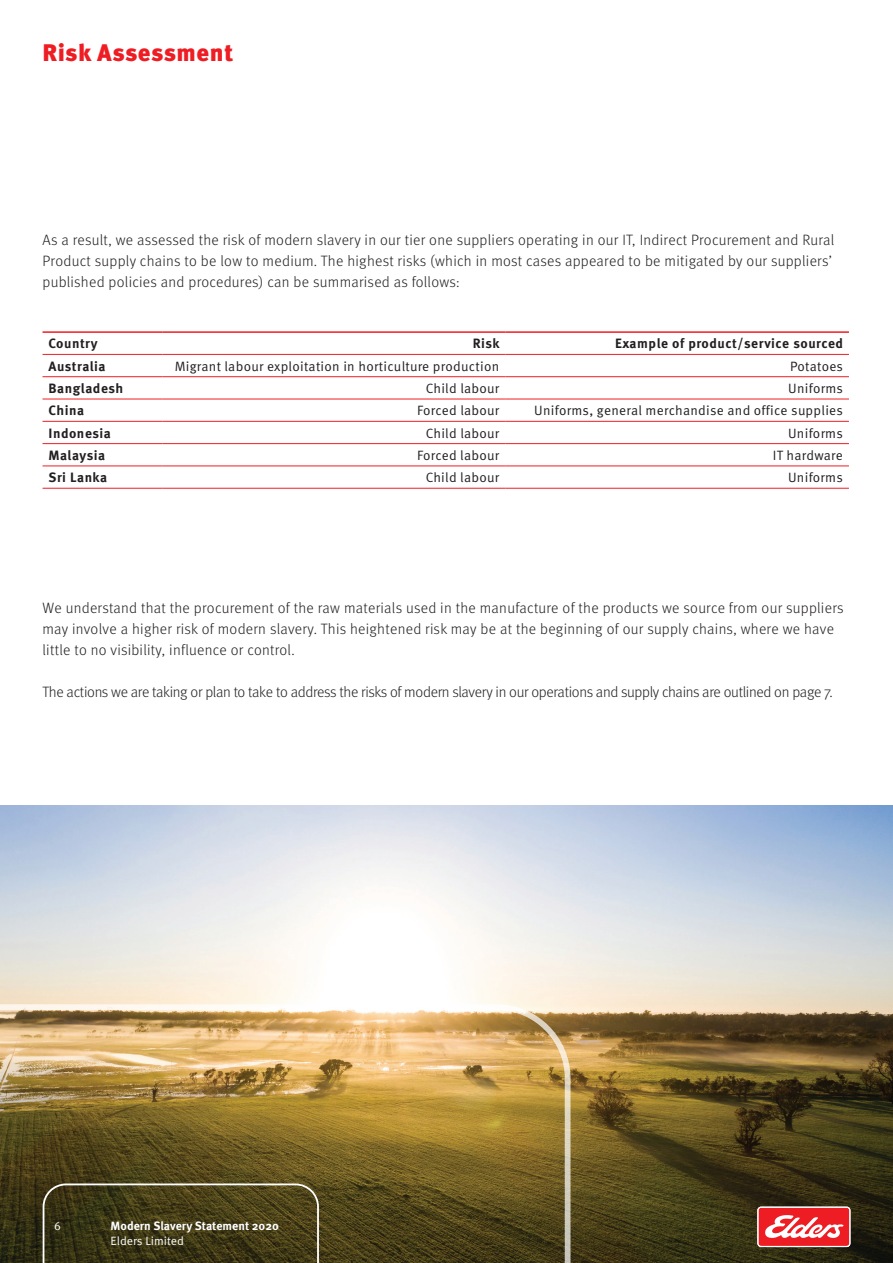
<style>
.page{position:relative;width:893px;height:1263px;background:#fff}
.page>*{position:absolute;margin:0;border:0;box-sizing:border-box;transform-origin:0 0}
.t1{font:900 24px "Meta Pro";letter-spacing:.015em;color:#ee1d23}
.t2{font:300 15px/21px "Meta Pro";letter-spacing:.015em;color:#231f20}
.t3{font:300 15px "Meta Pro";letter-spacing:-.02em;color:#231f20}
.t4{font:13.5px "Meta Pro Norm";letter-spacing:.02em;color:#231f20}
.t5{font:700 13.5px "Meta Pro";letter-spacing:.04em;color:#231f20}
.t6{font:700 12px "Meta Pro";color:#fff}
.t7{font:12px "Meta Pro Norm";color:#fff}
</style>
<div class="page">
<hr style="left:43px;top:376px;width:119px;height:1px;background:#ee1d23">
<hr style="left:162px;top:376px;width:343px;height:1px;background:#ee1d23">
<hr style="left:505px;top:376px;width:344px;height:1px;background:#ee1d23">
<hr style="left:43px;top:399px;width:119px;height:1px;background:#ee1d23">
<hr style="left:162px;top:399px;width:343px;height:1px;background:#ee1d23">
<hr style="left:505px;top:399px;width:344px;height:1px;background:#ee1d23">
<hr style="left:43px;top:421px;width:119px;height:1px;background:#ee1d23">
<hr style="left:162px;top:421px;width:343px;height:1px;background:#ee1d23">
<hr style="left:505px;top:421px;width:344px;height:1px;background:#ee1d23">
<hr style="left:43px;top:443px;width:119px;height:1px;background:#ee1d23">
<hr style="left:162px;top:443px;width:343px;height:1px;background:#ee1d23">
<hr style="left:505px;top:443px;width:344px;height:1px;background:#ee1d23">
<hr style="left:43px;top:465px;width:119px;height:1px;background:#ee1d23">
<hr style="left:162px;top:465px;width:343px;height:1px;background:#ee1d23">
<hr style="left:505px;top:465px;width:344px;height:1px;background:#ee1d23">
<hr style="left:43px;top:488px;width:119px;height:1px;background:#ee1d23">
<hr style="left:162px;top:488px;width:343px;height:1px;background:#ee1d23">
<hr style="left:505px;top:488px;width:344px;height:1px;background:#ee1d23">
<hr style="left:43px;top:331px;width:119px;height:2px;background:#ee1d23">
<hr style="left:162px;top:331px;width:343px;height:2px;background:#ee1d23">
<hr style="left:505px;top:331px;width:344px;height:2px;background:#ee1d23">
<hr style="left:43px;top:354px;width:119px;height:1px;background:#ee1d23">
<hr style="left:162px;top:354px;width:343px;height:1px;background:#ee1d23">
<hr style="left:505px;top:354px;width:344px;height:1px;background:#ee1d23">
<img style="left:0;top:805px;width:893px;height:458px">
<svg style="left:0;top:1004px;width:570px;height:259px"></svg>
<svg style="left:43px;top:1183px;width:276px;height:80px"></svg>
<div style="left:758px;top:1207px;width:92px;height:39px;background:#ee1d23;border-radius:3px"></div>
<svg style="left:765px;top:1215px;width:79px;height:23px"></svg>
<div style="left:757px;top:1206px;width:93px;height:41px;border:1px solid #fff;border-radius:3px"></div>
<h1 class="t1" style="left:43px;top:33px;width:192px">Risk Assessment</h1>
<p class="t2" style="left:43px;top:228px;width:793px">As a result, we assessed the risk of modern slavery in our tier one suppliers operating in our IT, Indirect Procurement and Rural<br>Product supply chains to be low to medium. The highest risks (which in most cases appeared to be mitigated by our suppliers’ published policies and procedures) can be summarised as follows:</p>
<p class="t5" style="left:49px;top:333px;width:51px">Country</p>
<p class="t5" style="left:473px;top:333px;width:29px">Risk</p>
<p class="t5" style="left:615px;top:333px;width:230px">Example of product/service sourced</p>
<p class="t5" style="left:49px;top:355px;width:59px">Australia</p>
<p class="t4" style="left:175px;top:356px;width:326px">Migrant labour exploitation in horticulture production</p>
<p class="t4" style="left:790px;top:356px;width:55px">Potatoes</p>
<p class="t5" style="left:48px;top:378px;width:76px">Bangladesh</p>
<p class="t4" style="left:426px;top:378px;width:75px">Child labour</p>
<p class="t4" style="left:788px;top:378px;width:56px">Uniforms</p>
<p class="t5" style="left:48px;top:400px;width:37px">China</p>
<p class="t4" style="left:417px;top:400px;width:84px">Forced labour</p>
<p class="t4" style="left:534px;top:400px;width:310px">Uniforms, general merchandise and office supplies</p>
<p class="t5" style="left:48px;top:422px;width:64px">Indonesia</p>
<p class="t4" style="left:426px;top:423px;width:75px">Child labour</p>
<p class="t4" style="left:788px;top:423px;width:56px">Uniforms</p>
<p class="t5" style="left:48px;top:445px;width:58px">Malaysia</p>
<p class="t4" style="left:417px;top:445px;width:84px">Forced labour</p>
<p class="t4" style="left:773px;top:445px;width:72px">IT hardware</p>
<p class="t5" style="left:48px;top:467px;width:60px">Sri Lanka</p>
<p class="t4" style="left:426px;top:467px;width:75px">Child labour</p>
<p class="t4" style="left:788px;top:467px;width:56px">Uniforms</p>
<p class="t2" style="left:43px;top:597px;width:802px">We understand that the procurement of the raw materials used in the manufacture of the products we source from our suppliers may involve a higher risk of modern slavery. This heightened risk may be at the beginning of our supply chains, where we have little to no visibility, influence or control.</p>
<p class="t3" style="left:43px;top:681px;width:792px">The actions we are taking or plan to take to address the risks of modern slavery in our operations and supply chains are outlined on page 7.</p>
<p class="t7" style="left:54px;top:1217px;width:8px">6</p>
<p class="t6" style="left:111px;top:1217px;width:170px">Modern Slavery Statement 2020</p>
<p class="t7" style="left:111px;top:1232px;width:75px">Elders Limited</p>
</div>
